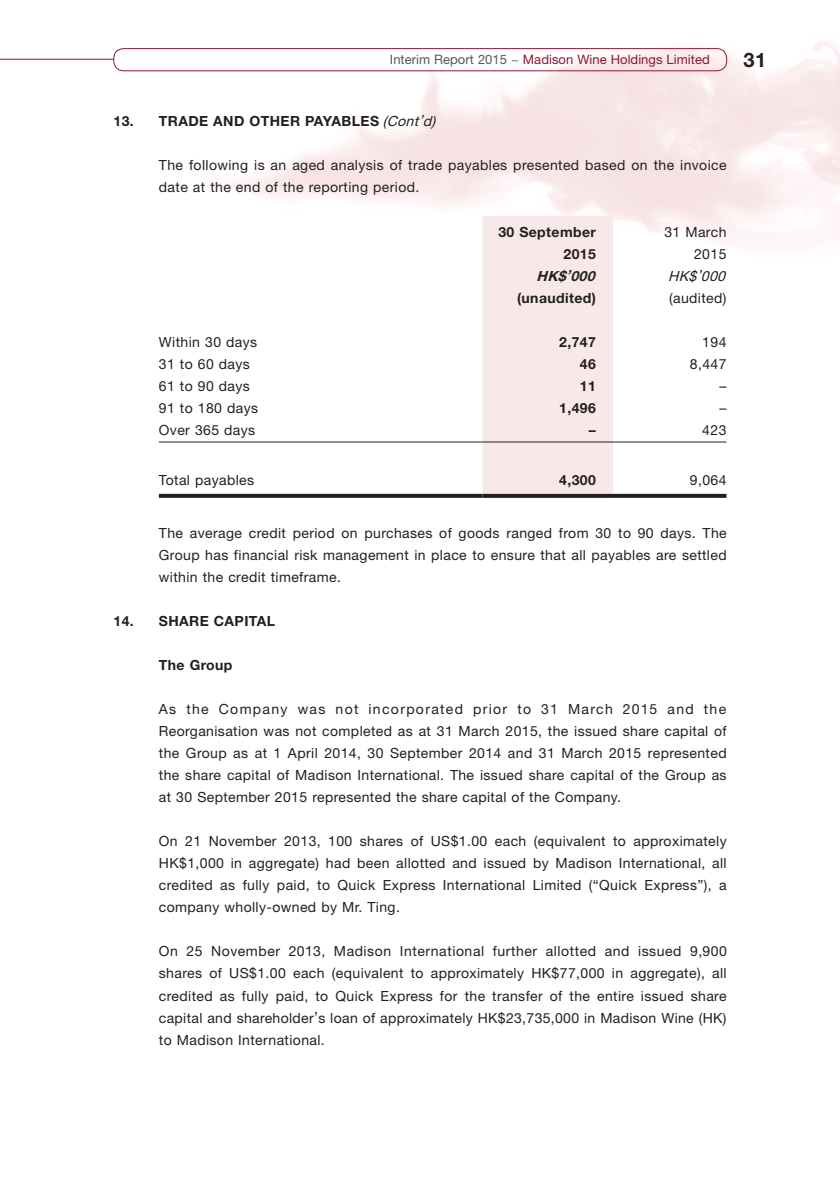
<style>
.page{position:relative;width:840px;height:1191px;background:#fff}
.page>*{position:absolute;margin:0;border:0;box-sizing:border-box;transform-origin:0 0}
.t1{font:700 20px "Helvetica Neue LT Std";color:#231f20}
.Notes{font:14px/22px "Helvetica Neue LT Std";letter-spacing:.03em;color:#231f20;text-align:justify}
.Notes_HD1{font:700 14px "Helvetica Neue LT Std";letter-spacing:.03em;color:#231f20}
.Notes-2{font:700 14px "Helvetica Neue LT Std";letter-spacing:.03em;color:#231f20}
.Notes_HD2{font:700 14px "Helvetica Neue LT Std";color:#231f20}
.Notes-3{font:italic 700 14px "Helvetica Neue LT Std";color:#231f20}
.Notes-4{font:italic 14px "Helvetica Neue LT Std";color:#231f20}
.t2{font:13px "Helvetica Neue LT Std";letter-spacing:.005em;color:#8f1736}
.s1{color:#57585a}
.s2{font-weight:400;font-style:italic}
</style>
<div class="page">
<img style="left:187px;top:41px;width:652px;height:240px">
<div style="left:113px;top:48px;width:613px;height:23px;border:1px solid #8f1736;border-radius:10px"></div>
<hr style="left:0;top:59px;width:114px;height:1px;background:#8f1736">
<div style="left:482px;top:216px;width:130px;height:278px;background:#f8e8e9"></div>
<hr style="left:159px;top:441px;width:323px;height:1px;background:#231f20">
<hr style="left:482px;top:441px;width:130px;height:1px;background:#231f20">
<hr style="left:612px;top:441px;width:114px;height:1px;background:#231f20">
<svg style="left:159px;top:494px;width:323px;height:4px"></svg>
<svg style="left:482px;top:494px;width:130px;height:4px"></svg>
<svg style="left:612px;top:494px;width:114px;height:4px"></svg>
<p class="t2" style="left:389px;top:52px;width:321px"><span class="s1">Interim Report 2015 ~</span> Madison Wine Holdings Limited</p>
<h1 class="t1" style="left:743px;top:47px;width:24px">31</h1>
<p class="Notes_HD1" style="left:113px;top:112px;width:327px">13. TRADE AND OTHER PAYABLES <span class="s2">(Cont’d)</span></p>
<p class="Notes" style="left:159px;top:154px;width:569px">The following is an aged analysis of trade payables presented based on the invoice date at the end of the reporting period.</p>
<p class="Notes-2" style="left:498px;top:223px;width:99px">30 September</p>
<p class="Notes-2" style="left:563px;top:245px;width:34px">2015</p>
<p class="Notes" style="left:664px;top:220px;width:64px">31 March</p>
<p class="Notes" style="left:693px;top:242px;width:34px">2015</p>
<p class="Notes-3" style="left:536px;top:267px;width:64px">HK$’000</p>
<p class="Notes-4" style="left:667px;top:267px;width:63px">HK$’000</p>
<p class="Notes-2" style="left:516px;top:289px;width:80px">(unaudited)</p>
<p class="Notes" style="left:668px;top:286px;width:59px">(audited)</p>
<p class="Notes" style="left:159px;top:330px;width:100px">Within 30 days</p>
<p class="Notes-2" style="left:559px;top:333px;width:38px">2,747</p>
<p class="Notes" style="left:702px;top:330px;width:26px">194</p>
<p class="Notes" style="left:159px;top:352px;width:92px">31 to 60 days</p>
<p class="Notes-2" style="left:579px;top:355px;width:17px">46</p>
<p class="Notes" style="left:689px;top:352px;width:38px">8,447</p>
<p class="Notes" style="left:159px;top:374px;width:92px">61 to 90 days</p>
<p class="Notes-2" style="left:579px;top:377px;width:17px">11</p>
<p class="Notes" style="left:719px;top:374px;width:8px">–</p>
<p class="Notes" style="left:159px;top:396px;width:101px">91 to 180 days</p>
<p class="Notes-2" style="left:559px;top:399px;width:38px">1,496</p>
<p class="Notes" style="left:719px;top:396px;width:8px">–</p>
<p class="Notes" style="left:159px;top:418px;width:98px">Over 365 days</p>
<p class="Notes-2" style="left:588px;top:421px;width:8px">–</p>
<p class="Notes" style="left:702px;top:418px;width:26px">423</p>
<p class="Notes" style="left:159px;top:468px;width:97px">Total payables</p>
<p class="Notes-2" style="left:559px;top:471px;width:38px">4,300</p>
<p class="Notes" style="left:689px;top:468px;width:38px">9,064</p>
<p class="Notes" style="left:159px;top:522px;width:569px">The average credit period on purchases of goods ranged from 30 to 90 days. The Group has financial risk management in place to ensure that all payables are settled within the credit timeframe.</p>
<p class="Notes_HD1" style="left:113px;top:612px;width:163px">14. SHARE CAPITAL</p>
<p class="Notes_HD2" style="left:159px;top:656px;width:75px">The Group</p>
<p class="Notes" style="left:159px;top:698px;width:569px">As the Company was not incorporated prior to 31 March 2015 and the Reorganisation was not completed as at 31 March 2015, the issued share capital of the Group as at 1 April 2014, 30 September 2014 and 31 March 2015 represented the share capital of Madison International. The issued share capital of the Group as at 30 September 2015 represented the share capital of the Company.</p>
<p class="Notes" style="left:159px;top:830px;width:569px">On 21 November 2013, 100 shares of US$1.00 each (equivalent to approximately HK$1,000 in aggregate) had been allotted and issued by Madison International, all credited as fully paid, to Quick Express International Limited (“Quick Express”), a company wholly-owned by Mr. Ting.</p>
<p class="Notes" style="left:159px;top:940px;width:569px">On 25 November 2013, Madison International further allotted and issued 9,900 shares of US$1.00 each (equivalent to approximately HK$77,000 in aggregate), all credited as fully paid, to Quick Express for the transfer of the entire issued share capital and shareholder’s loan of approximately HK$23,735,000 in Madison Wine (HK) to Madison International.</p>
</div>
